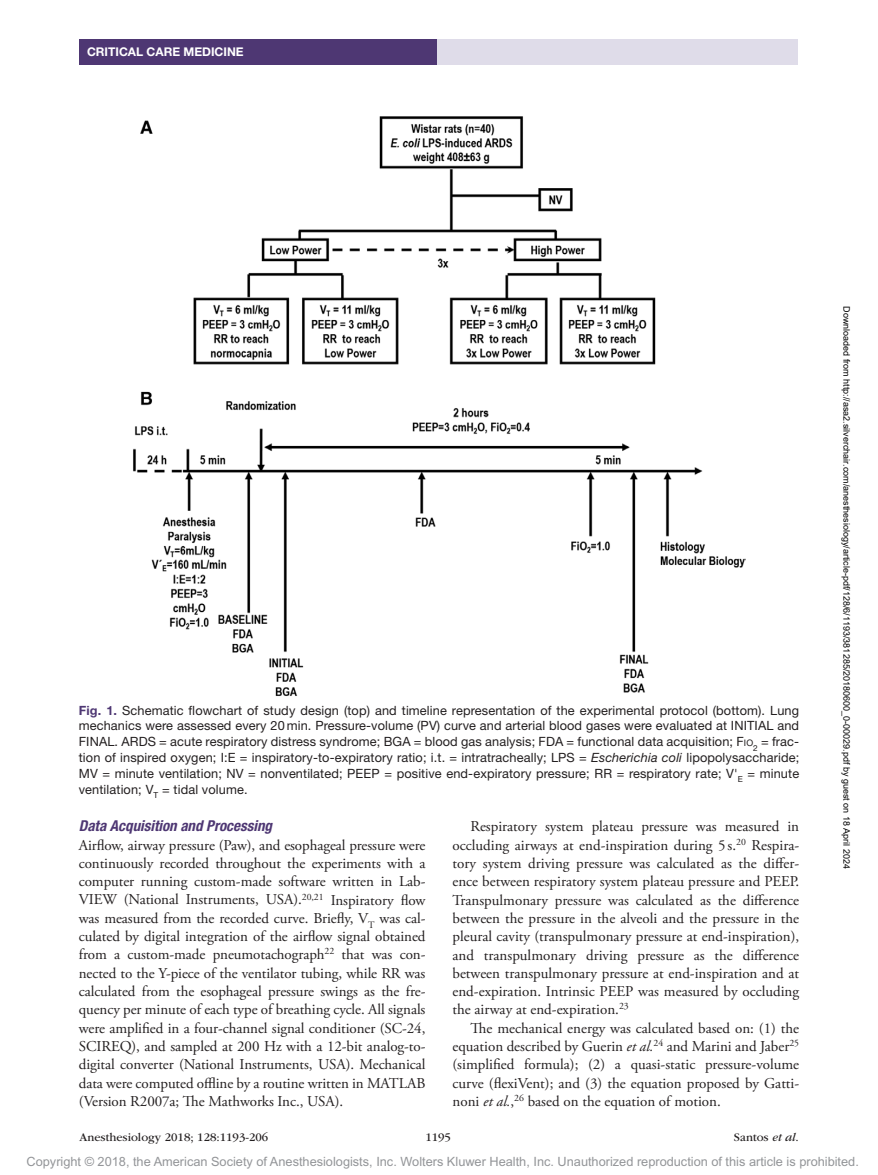
<style>
.page{position:relative;width:878px;height:1175px;background:#fff}
.page>*{position:absolute;margin:0;border:0;box-sizing:border-box;transform-origin:0 0}
.t1{font:15px/18.3px "Adobe Garamond Pro";color:#231f20;text-align:justify}
.t2{font:italic 700 condensed 15px "Helvetica Neue LT Std";color:#4e3773}
.t3{font:12.75px/15.8px "Helvetica Neue LT Std";letter-spacing:.01em;color:#231f20;text-align:justify}
.t4{font:12.75px "Arial MT Std";color:#939598}
.t5{font:12px "ITC Garamond Std";color:#231f20}
.t6{font:700 12px "Helvetica Neue LT Std";color:#fff}
.t7{font:9px "Arial";color:#000}
.s1{font-weight:700;color:#4e3773}
.s2{font-size:9px}
.s3{font-style:italic}
</style>
<div class="page">
<div style="left:432px;top:39px;width:365px;height:26px;background:#dfdce9"></div>
<div style="left:79px;top:39px;width:357px;height:25px;background:#4e3773"></div>
<img style="left:133px;top:116px;width:612px;height:580px">
<p class="t6" style="left:87px;top:44px;width:158px">CRITICAL CARE MEDICINE</p>
<p class="t3" style="left:79px;top:702px;width:722px"><span class="s1">Fig. 1.</span> Schematic flowchart of study design (top) and timeline representation of the experimental protocol (bottom). Lung mechanics were assessed every 20 min. Pressure-volume (PV) curve and arterial blood gases were evaluated at INITIAL and FINAL. ARDS = acute respiratory distress syndrome; BGA = blood gas analysis; FDA = functional data acquisition; F<span class="s2">IO</span><sub>2</sub> = frac&shy;tion of inspired oxygen; I:E = inspiratory-to-expiratory ratio; i.t. = intratracheally; LPS = <span class="s3">Escherichia coli</span> lipopolysaccharide; MV = minute ventilation; NV = nonventilated; PEEP = positive end-expiratory pressure; RR = respiratory rate; V'<sub>E</sub> = minute ventilation; V<sub>T</sub> = tidal volume.</p>
<p class="t2" style="left:79px;top:816px;width:195px">Data Acquisition and Processing</p>
<p class="t1" style="left:79px;top:836px;width:348px">Airflow, airway pressure (Paw), and esophageal pressure were continuously recorded throughout the experiments with a computer running custom-made software written in Lab-VIEW (National Instruments, USA).<sup>20,21</sup> Inspiratory flow was measured from the recorded curve. Briefly, V<sub>T</sub> was cal&shy;culated by digital integration of the airflow signal obtained from a custom-made pneumotachograph<sup>22</sup> that was con&shy;nected to the Y-piece of the ventilator tubing, while RR was calculated from the esophageal pressure swings as the fre&shy;quency per minute of each type of breathing cycle. All signals were amplified in a four-channel signal conditioner (SC-24, SCIREQ), and sampled at 200 Hz with a 12-bit analog-to&shy;digital converter (National Instruments, USA). Mechanical data were computed offline by a routine written in MATLAB (Version R2007a; The Mathworks Inc., USA).</p>
<p class="t1" style="left:452px;top:818px;width:348px;text-indent:18px">Respiratory system plateau pressure was measured in occluding airways at end-inspiration during 5 s.<sup>20</sup> Respira&shy;tory system driving pressure was calculated as the differ&shy;ence between respiratory system plateau pressure and PEEP.<br>Transpulmonary pressure was calculated as the difference between the pressure in the alveoli and the pressure in the pleural cavity (transpulmonary pressure at end-inspiration), and transpulmonary driving pressure as the difference between transpulmonary pressure at end-inspiration and at end-expiration. Intrinsic PEEP was measured by occluding the airway at end-expiration.<sup>23</sup></p>
<p class="t1" style="left:452px;top:1019px;width:348px;text-indent:18px">The mechanical energy was calculated based on: (1) the equation described by Guerin <span class="s3">et al.</span><sup>24</sup> and Marini and Jaber<sup>25 </sup>(simplified formula); (2) a quasi-static pressure-volume curve (flexiVent); and (3) the equation proposed by Gatti&shy;noni <span class="s3">et al.</span>,<sup>26</sup> based on the equation of motion.</p>
<p class="t5" style="left:80px;top:1130px;width:190px">Anesthesiology 2018; 128:1193-206</p>
<p class="t5" style="left:425px;top:1130px;width:27px">1195</p>
<p class="t5" style="left:734px;top:1130px;width:66px">Santos <span class="s3">et al</span>.</p>
<p class="t7" style="left:850px;top:306px;width:564px;rotate:90deg">Downloaded from http://asa2.silverchair.com/anesthesiology/article-pdf/128/6/1193/381285/20180600_0-00029.pdf by guest on 18 April 2024</p>
<p class="t4" style="left:27px;top:1154px;width:833px">Copyright © 2018, the American Society of Anesthesiologists, Inc. Wolters Kluwer Health, Inc. Unauthorized reproduction of this article is prohibited.</p>
</div>
